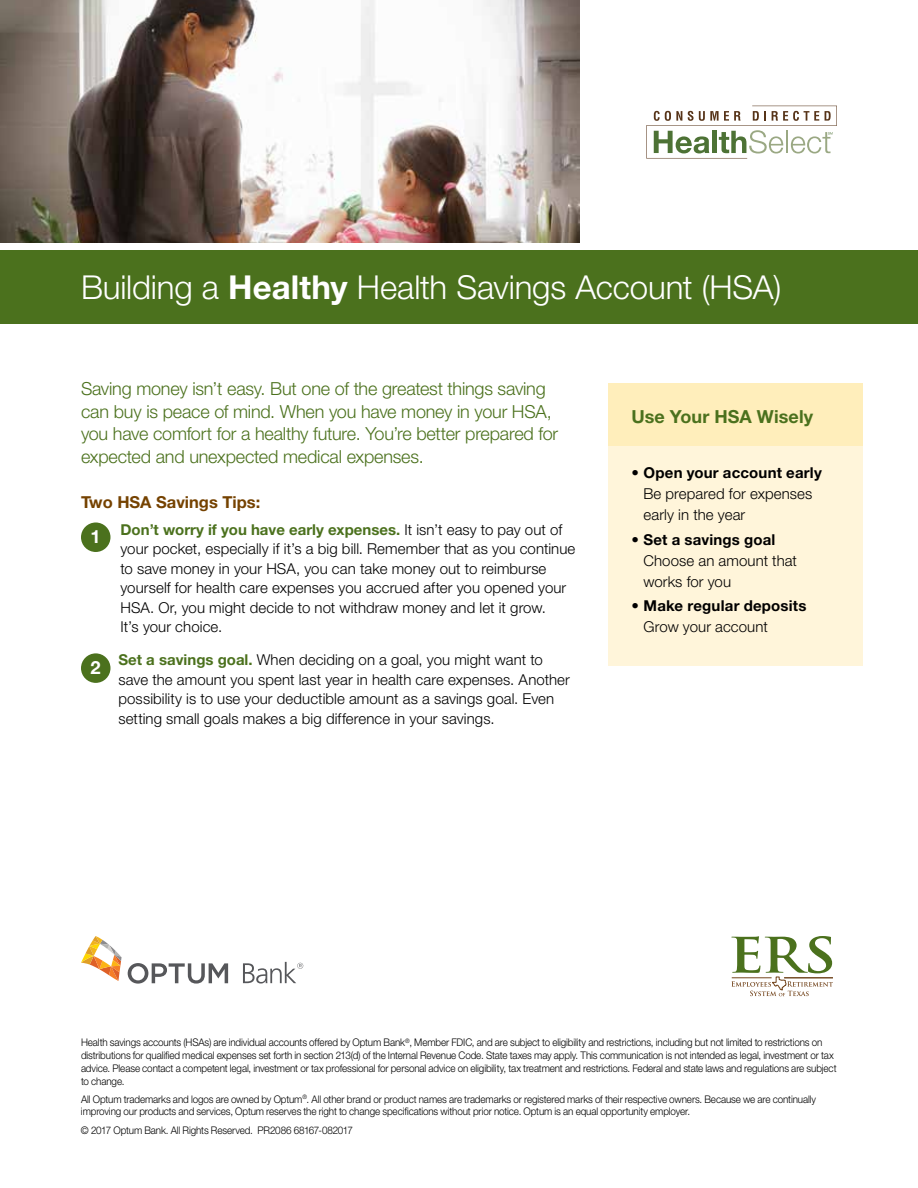
<style>
.page{position:relative;width:918px;height:1188px;background:#fff}
.page>*{position:absolute;margin:0;border:0;box-sizing:border-box;transform-origin:0 0}
.t1{font:300 33px "Helvetica Neue LT Std";letter-spacing:-.005em;color:#fff}
.t2{font:700 18.3px "Helvetica Neue LT Std";color:#fff}
.t3{font:300 18px/22.5px "Helvetica Neue LT Std";letter-spacing:-.01em;color:#4b711d}
.t4{font:700 18px "Helvetica Neue LT Std";letter-spacing:.005em;color:#4b711d}
.t5{font:700 16.5px "Helvetica Neue LT Std";color:#754200}
.t6{font:300 15px/19.5px "Helvetica Neue LT Std";letter-spacing:.005em;color:#000}
.t7{font:700 15px "Helvetica Neue LT Std";letter-spacing:.015em;color:#000}
.t8{font:300 10.5px/12.8px "Helvetica Neue LT Std";letter-spacing:-.01em;color:#000;scale:.94 1}
.s1{font-weight:700}
.s2{font-weight:700;color:#4b711d}
</style>
<div class="page">
<div style="left:608px;top:383px;width:255px;height:282px;background:#fff5da"></div>
<div style="left:608px;top:383px;width:255px;height:62px;background:#feb"></div>
<img style="left:0;top:0;width:580px;height:243px">
<svg style="left:646px;top:106px;width:191px;height:52px"></svg>
<div style="left:0;top:250px;width:918px;height:74px;background:#4b711d"></div>
<svg style="left:81px;top:936px;width:41px;height:45px"></svg>
<svg style="left:128px;top:963px;width:100px;height:21px"></svg>
<svg style="left:243px;top:962px;width:60px;height:22px"></svg>
<svg style="left:731px;top:936px;width:102px;height:60px"></svg>
<hr style="left:732px;top:978px;width:40px;height:1px;background:#75471f">
<hr style="left:784px;top:978px;width:49px;height:1px;background:#75471f">
<div style="left:81px;top:523px;width:29px;height:29px;background:#4b711d;border-radius:50%"></div>
<div style="left:81px;top:653px;width:29px;height:30px;background:#4b711d;border-radius:50%"></div>
<h1 class="t1" style="left:81px;top:267px;width:702px">Building a <span class="s1">Healthy</span> Health Savings Account (HSA)</h1>
<h3 class="t3" style="left:81px;top:377px;width:479px">Saving money isn’t easy. But one of the greatest things saving can buy is peace of mind. When you have money in your HSA, you have comfort for a healthy future. You’re better prepared for expected and unexpected medical expenses.</h3>
<h3 class="t5" style="left:81px;top:492px;width:181px">Two HSA Savings Tips:</h3>
<p class="t6" style="left:121px;top:519px;width:456px"><span class="s2">Don’t worry if you have early expenses.</span> It isn’t easy to pay out of your pocket, especially if it’s a big bill. Remember that as you continue to save money in your HSA, you can take money out to reimburse yourself for health care expenses you accrued after you opened your HSA. Or, you might decide to not withdraw money and let it grow.<br>It’s your choice.</p>
<p class="t6" style="left:119px;top:650px;width:453px"><span class="s2">Set a savings goal.</span> When deciding on a goal, you might want to save the amount you spent last year in health care expenses. Another possibility is to use your deductible amount as a savings goal. Even setting small goals makes a big difference in your savings.</p>
<h2 class="t2" style="left:90px;top:526px;width:12px">1</h2>
<h2 class="t2" style="left:90px;top:656px;width:12px">2</h2>
<h3 class="t4" style="left:632px;top:406px;width:183px">Use Your HSA Wisely</h3>
<h3 class="t7" style="left:632px;top:463px;width:192px">• Open your account early</h3>
<h3 class="t6" style="left:644px;top:483px;width:170px;line-height:21px">Be prepared for expenses early in the year</h3>
<h3 class="t7" style="left:632px;top:530px;width:146px">• Set a savings goal</h3>
<h3 class="t6" style="left:644px;top:549px;width:155px;line-height:21px">Choose an amount that works for you</h3>
<h3 class="t7" style="left:632px;top:597px;width:177px">• Make regular deposits</h3>
<h3 class="t6" style="left:644px;top:617px;width:126px">Grow your account</h3>
<p class="t8" style="left:81px;top:1036px;width:805px">Health savings accounts (HSAs) are individual accounts offered by Optum Bank<sup>®</sup>, Member FDIC, and are subject to eligibility and restrictions, including but not limited to restrictions on distributions for qualified medical expenses set forth in section 213(d) of the Internal Revenue Code. State taxes may apply. This communication is not intended as legal, investment or tax advice. Please contact a competent legal, investment or tax professional for personal advice on eligibility, tax treatment and restrictions. Federal and state laws and regulations are subject to change.</p>
<p class="t8" style="left:81px;top:1092px;width:784px">All Optum trademarks and logos are owned by Optum<sup>®</sup>. All other brand or product names are trademarks or registered marks of their respective owners. Because we are continually improving our products and services, Optum reserves the right to change specifications without prior notice. Optum is an equal opportunity employer.</p>
<p class="t8" style="left:81px;top:1123px;width:291px">© 2017 Optum Bank. All Rights Reserved. PR2086 68167-082017</p>
</div>
